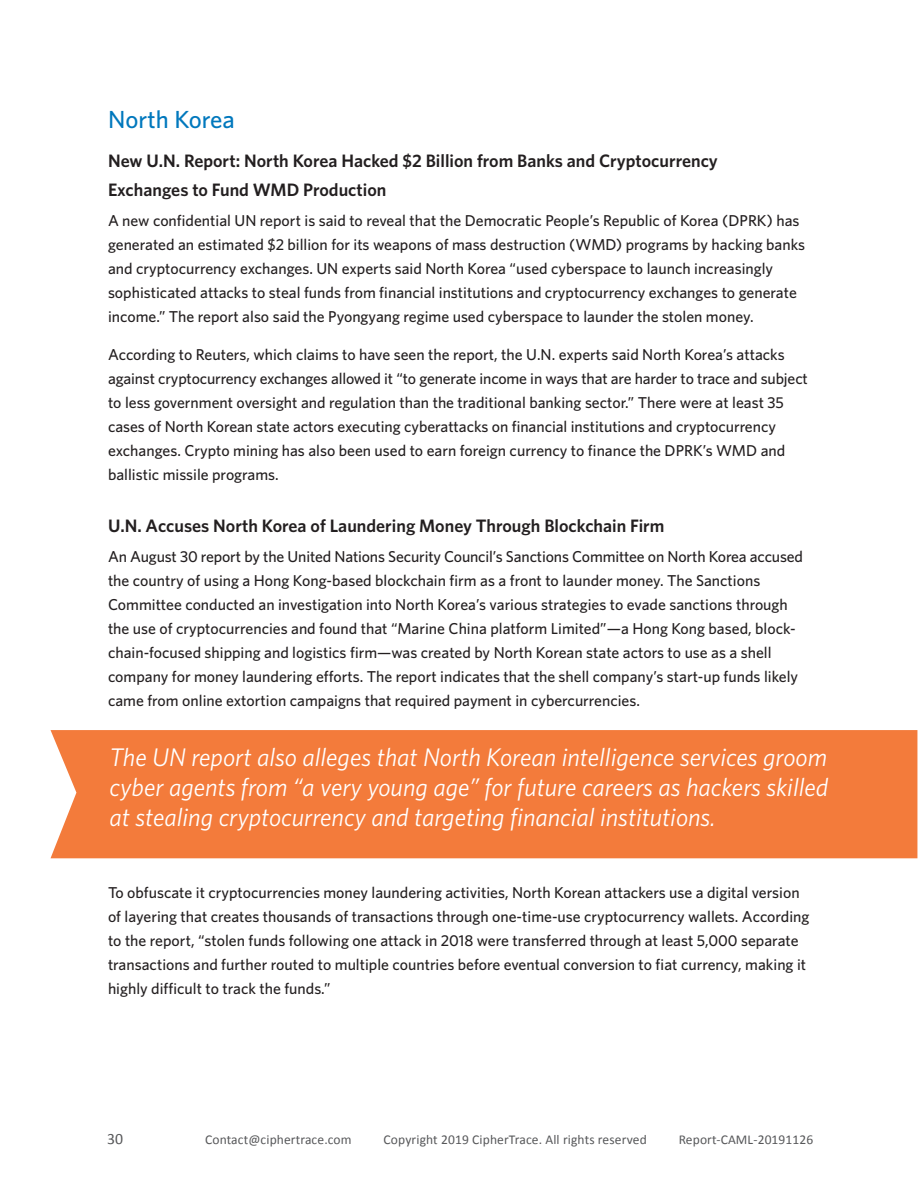
<style>
.page{position:relative;width:918px;height:1188px;background:#fff}
.page>*{position:absolute;margin:0;border:0;box-sizing:border-box;transform-origin:0 0}
.t1{font:italic 25.5px/30px "Whitney";color:#fff;text-align:justify}
.t2{font:500 24.75px "Whitney";color:#0078bd}
.t3{font:600 18px/28.5px "Whitney";color:#231f20}
.t4{font:500 15.75px/24px "Whitney";color:#231f20}
.t5{font:15.75px "Calibri";color:#57585a}
.t6{font:13.5px "Calibri";letter-spacing:.01em;color:#57585a}
</style>
<div class="page">
<div style="left:51px;top:730px;width:866px;height:128px;background:#f37b3b"></div>
<h2 class="t2" style="left:108px;top:104px;width:128px">North Korea</h2>
<p class="t3" style="left:108px;top:146px;width:611px">New U.N. Report: North Korea Hacked $2 Billion from Banks and Cryptocurrency<br>Exchanges to Fund WMD Production</p>
<p class="t4" style="left:108px;top:208px;width:699px">A new confidential UN report is said to reveal that the Democratic People’s Republic of Korea (DPRK) has generated an estimated $2 billion for its weapons of mass destruction (WMD) programs by hacking banks and cryptocurrency exchanges. UN experts said North Korea “used cyberspace to launch increasingly sophisticated attacks to steal funds from financial institutions and cryptocurrency exchanges to generate income.” The report also said the Pyongyang regime used cyberspace to launder the stolen money.</p>
<p class="t4" style="left:108px;top:342px;width:701px">According to Reuters, which claims to have seen the report, the U.N. experts said North Korea’s attacks against cryptocurrency exchanges allowed it “to generate income in ways that are harder to trace and subject to less government oversight and regulation than the traditional banking sector.” There were at least 35 cases of North Korean state actors executing cyberattacks on financial institutions and cryptocurrency exchanges. Crypto mining has also been used to earn foreign currency to finance the DPRK’s WMD and ballistic missile programs.</p>
<p class="t3" style="left:108px;top:511px;width:558px">U.N. Accuses North Korea of Laundering Money Through Blockchain Firm</p>
<p class="t4" style="left:108px;top:544px;width:697px">An August 30 report by the United Nations Security Council’s Sanctions Committee on North Korea accused the country of using a Hong Kong-based blockchain firm as a front to launder money. The Sanctions Committee conducted an investigation into North Korea’s various strategies to evade sanctions through the use of cryptocurrencies and found that “Marine China platform Limited”—a Hong Kong based, block&shy;chain-focused shipping and logistics firm—was created by North Korean state actors to use as a shell company for money laundering efforts. The report indicates that the shell company’s start-up funds likely came from online extortion campaigns that required payment in cybercurrencies.</p>
<h1 class="t1" style="left:110px;top:741px;width:720px">The UN report also alleges that North Korean intelligence services groom cyber agents from “a very young age” for future careers as hackers skilled at stealing cryptocurrency and targeting financial institutions.</h1>
<p class="t4" style="left:108px;top:880px;width:703px">To obfuscate it cryptocurrencies money laundering activities, North Korean attackers use a digital version of layering that creates thousands of transactions through one-time-use cryptocurrency wallets. According to the report, “stolen funds following one attack in 2018 were transferred through at least 5,000 separate transactions and further routed to multiple countries before eventual conversion to fiat currency, making it highly difficult to track the funds.”</p>
<p class="t5" style="left:107px;top:1129px;width:17px">30</p>
<p class="t6" style="left:205px;top:1131px;width:148px">Contact@ciphertrace.com</p>
<p class="t6" style="left:384px;top:1131px;width:265px">Copyright 2019 CipherTrace. All rights reserved</p>
<p class="t6" style="left:679px;top:1131px;width:136px">Report-CAML-20191126</p>
</div>
